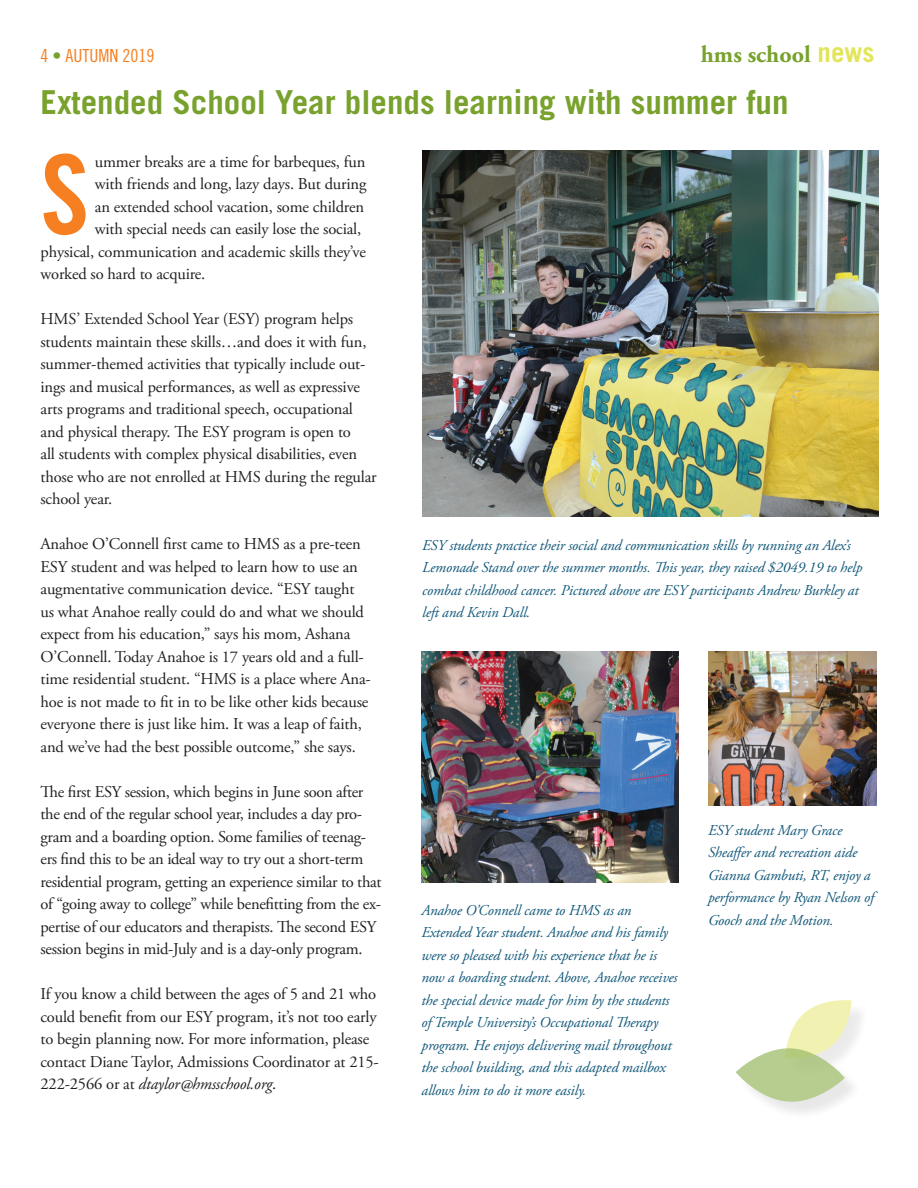
<style>
.page{position:relative;width:918px;height:1188px;background:#fff}
.page>*{position:absolute;margin:0;border:0;box-sizing:border-box;transform-origin:0 0}
.t1{font:109.95px "Trade Gothic Bold Cond Twenty";color:#f57f21}
.t2{font:700 33px "Trade Gothic";color:#78a22d}
.t3{font:700 24px "Adobe Garamond Pro";color:#78a22d}
.t4{font:18px "Trade Gothic Cond Eighteen";color:#f57f21}
.t5{font:16.5px/22.5px "Adobe Garamond Pro";letter-spacing:-.01em;color:#231f20}
.t6{font:italic 15px/22.5px "Adobe Garamond Pro";letter-spacing:-.01em;color:#11587a}
.s1{color:#78a22d}
.s2{font-family:"Trade Gothic";font-size:27px;color:#e2e55a}
.s3{font-style:italic}
</style>
<div class="page">
<img style="left:422px;top:151px;width:456px;height:365px">
<img style="left:422px;top:651px;width:256px;height:231px">
<img style="left:708px;top:651px;width:168px;height:155px">
<div style="left:787px;top:1002px;width:82px;height:74px;background:#231f20;opacity:.2"></div>
<div style="left:738px;top:1050px;width:123px;height:70px;background:#231f20;opacity:.2"></div>
<svg style="left:736px;top:1000px;width:115px;height:103px"></svg>
<p class="t4" style="left:40px;top:45px;width:115px">4 <span class="s1">•</span> AUTUMN 2019</p>
<h3 class="t3" style="left:701px;top:40px;width:175px">hms school <span class="s2">news</span></h3>
<h2 class="t2" style="left:40px;top:82px;width:750px">Extended School Year blends learning with summer fun</h2>
<h1 class="t1" style="left:40px;top:128px;width:50px">S</h1>
<p class="t5" style="left:95px;top:151px;width:272px">ummer breaks are a time for barbeques, fun</p>
<p class="t5" style="left:95px;top:173px;width:273px">with friends and long, lazy days. But during</p>
<p class="t5" style="left:95px;top:196px;width:271px">an extended school vacation, some children</p>
<p class="t5" style="left:95px;top:218px;width:268px">with special needs can easily lose the social,</p>
<p class="t5" style="left:40px;top:241px;width:327px">physical, communication and academic skills they’ve</p>
<p class="t5" style="left:40px;top:263px;width:166px">worked so hard to acquire.</p>
<p class="t5" style="left:40px;top:308px;width:338px">HMS’ Extended School Year (ESY) program helps students maintain these skills…and does it with fun, summer-themed activities that typically include out&shy;ings and musical performances, as well as expressive arts programs and traditional speech, occupational and physical therapy. The ESY program is open to<br>all students with complex physical disabilities, even those who are not enrolled at HMS during the regular school year.</p>
<p class="t5" style="left:40px;top:533px;width:332px">Anahoe O’Connell first came to HMS as a pre-teen ESY student and was helped to learn how to use an augmentative communication device. “ESY taught us what Anahoe really could do and what we should expect from his education,” says his mom, Ashana O’Connell. Today Anahoe is 17 years old and a full&shy;time residential student. “HMS is a place where Ana&shy;hoe is not made to fit in to be like other kids because everyone there is just like him. It was a leap of faith, and we’ve had the best possible outcome,” she says.</p>
<p class="t5" style="left:40px;top:781px;width:343px">The first ESY session, which begins in June soon after the end of the regular school year, includes a day pro&shy;gram and a boarding option. Some families of teenag&shy;ers find this to be an ideal way to try out a short-term residential program, getting an experience similar to that of “going away to college” while benefitting from the ex&shy;pertise of our educators and therapists. The second ESY session begins in mid-July and is a day-only program.</p>
<p class="t5" style="left:40px;top:983px;width:340px">If you know a child between the ages of 5 and 21 who could benefit from our ESY program, it’s not too early to begin planning now. For more information, please contact Diane Taylor, Admissions Coordinator at 215- 222-2566 or at <span class="s3">dtaylor@hmsschool.org</span>.</p>
<p class="t6" style="left:422px;top:534px;width:442px">ESY students practice their social and communication skills by running an Alex’s Lemonade Stand over the summer months. This year, they raised $2049.19 to help combat childhood cancer. Pictured above are ESY participants Andrew Burkley at left and Kevin Dall.</p>
<p class="t6" style="left:422px;top:899px;width:257px">Anahoe O’Connell came to HMS as an Extended Year student. Anahoe and his family were so pleased with his experience that he is now a boarding student. Above, Anahoe receives the special device made for him by the students of Temple University’s Occupational Therapy program. He enjoys delivering mail throughout the school building, and this adapted mailbox allows him to do it more easily.</p>
<p class="t6" style="left:708px;top:819px;width:168px">ESY student Mary Grace<br>Sheaffer and recreation aide<br>Gianna Gambuti, RT, enjoy a performance by Ryan Nelson of<br>Gooch and the Motion.</p>
</div>
